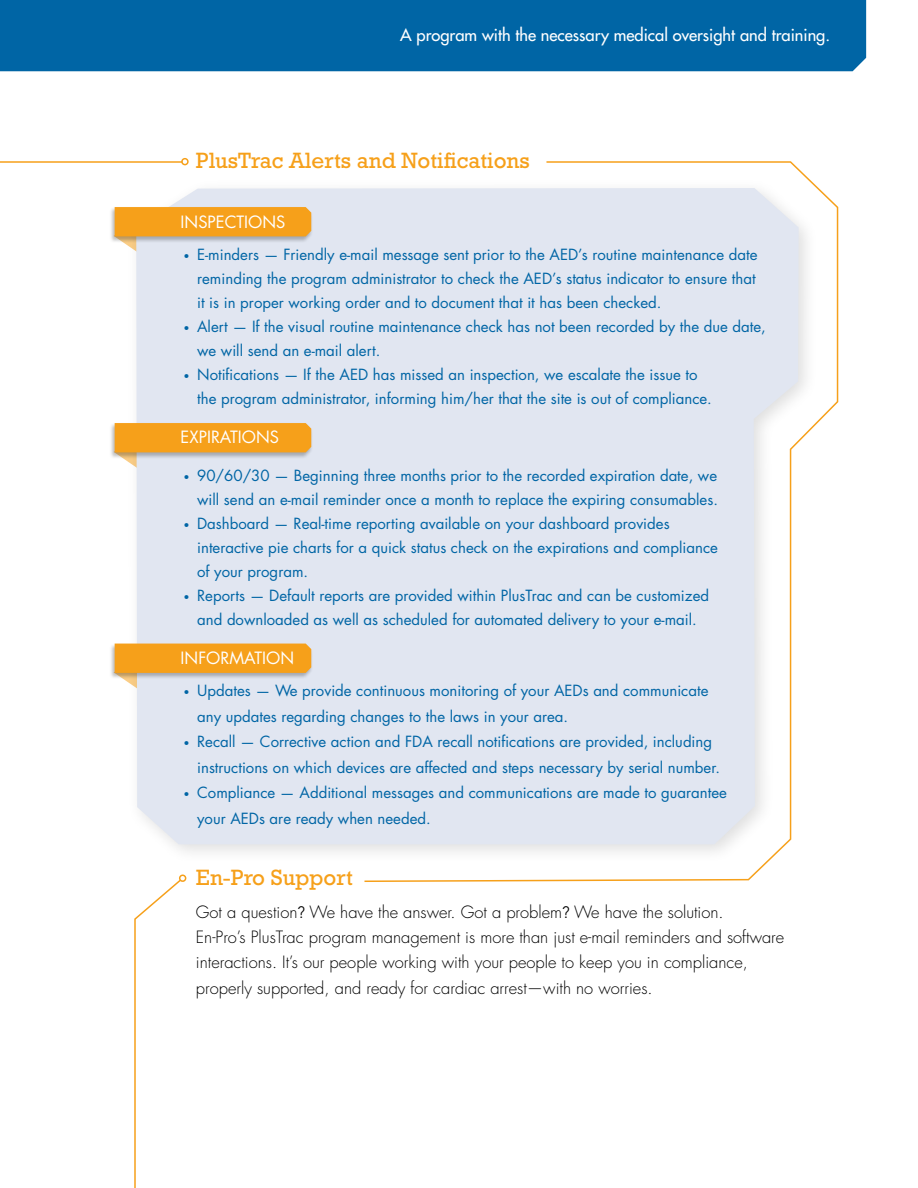
<style>
.page{position:relative;width:918px;height:1188px;background:#fff}
.page>*{position:absolute;margin:0;border:0;box-sizing:border-box;transform-origin:0 0}
.t1{font:22.5px "Rockwell";color:#f6a01a}
.t2{font:300 16.5px/25.5px "Futura Std";color:#000}
.t3{font:500 16.5px "Futura Std";color:#fff}
.t4{font:16.5px "Futura Std";color:#fff}
.t5{font:15px/24px "Futura Std";color:#0065a5}
.s1{font-size:10.5px}
.s2{font-family:"Avenir"}
</style>
<div class="page">
<div style="left:0;top:0;width:866px;height:71px;background:#0065a5"></div>
<div style="left:125px;top:178px;width:693px;height:687px;background:#000;opacity:.13"></div>
<div style="left:136px;top:188px;width:227px;height:656px;background:#e1e6f1"></div>
<svg style="left:181px;top:158px;width:8px;height:7px"></svg>
<div style="left:109px;top:422px;width:205px;height:37px;background:#000;opacity:.27"></div>
<svg style="left:114px;top:423px;width:197px;height:52px;background:#e9ba72"></svg>
<svg style="left:363px;top:161px;width:476px;height:721px"></svg>
<svg style="left:179px;top:875px;width:7px;height:7px"></svg>
<hr style="left:0;top:161px;width:183px;height:2px;background:#f6a01a">
<svg style="left:134px;top:878px;width:48px;height:310px"></svg>
<div style="left:109px;top:206px;width:205px;height:37px;background:#000;opacity:.27"></div>
<svg style="left:114px;top:207px;width:197px;height:52px;background:#e9ba72"></svg>
<div style="left:109px;top:643px;width:205px;height:37px;background:#000;opacity:.27"></div>
<svg style="left:114px;top:644px;width:197px;height:51px;background:#eabb72"></svg>
<p class="t3" style="left:400px;top:24px;width:431px">A program with the necessary medical oversight and training.</p>
<h1 class="t1" style="left:196px;top:147px;width:336px">PlusTrac Alerts and Notifications</h1>
<p class="t4" style="left:181px;top:212px;width:106px">INSPECTIONS</p>
<p class="t5" style="left:197px;top:243px;width:562px;text-indent:-14px"><span class="s1">•</span> E-minders — Friendly e-mail message sent prior to the AED’s routine maintenance date reminding the program administrator to check the AED’s status indicator to ensure that it is in proper working order and to document that it has been checked.</p>
<p class="t5" style="left:197px;top:315px;width:570px;text-indent:-14px"><span class="s1">•</span> Alert — If the visual routine maintenance check has not been recorded by the due date, we will send an e-mail alert.</p>
<p class="t5" style="left:197px;top:363px;width:516px;text-indent:-14px"><span class="s1">•</span> Notifications — If the AED has missed an inspection, we escalate the issue to the program administrator, informing him/her that the site is out of compliance.</p>
<p class="t4" style="left:181px;top:427px;width:100px">EXPIRATIONS</p>
<p class="t5" style="left:184px;top:464px;width:536px;text-align:right"><span class="s1">•</span> 90/60/30 — Beginning three months prior to the recorded expiration date, we will send an e-mail reminder once a month to replace the expiring consumables.</p>
<p class="t5" style="left:197px;top:512px;width:522px;text-indent:-14px"><span class="s1">•</span> Dashboard — Real-time reporting available on your dashboard provides interactive pie charts for a quick status check on the expirations and compliance of your program.</p>
<p class="t5" style="left:184px;top:584px;width:527px;text-align:center"><span class="s1">•</span> Reports — Default reports are provided within PlusTrac and can be customized and downloaded as well as scheduled for automated delivery to your e-mail.</p>
<p class="t4" style="left:181px;top:647px;width:115px">INFORMATION</p>
<p class="t5" style="left:197px;top:678px;width:513px;line-height:25.5px;text-indent:-14px"><span class="s1">•</span> Updates — We provide continuous monitoring of your AEDs and communicate any updates regarding changes to the laws in your area.</p>
<p class="t5" style="left:197px;top:729px;width:524px;line-height:25.5px;text-indent:-14px"><span class="s1">•</span> Recall — Corrective action and FDA recall notifications are provided, including instructions on which devices are affected and steps necessary by serial number.</p>
<p class="t5" style="left:197px;top:780px;width:531px;line-height:25.5px;text-indent:-14px"><span class="s1">•</span> Compliance — Additional messages and communications are made to guarantee your AEDs are ready when needed.</p>
<h1 class="t1" style="left:196px;top:865px;width:158px">En-Pro Support</h1>
<p class="t2" style="left:196px;top:899px;width:590px">Got a question<span class="s2">?</span> We have the answer. Got a problem<span class="s2">?</span> We have the solution.<br>En-Pro’s PlusTrac program management is more than just e-mail reminders and software interactions. It’s our people working with your people to keep you in compliance, properly supported, and ready for cardiac arrest—with no worries.</p>
</div>
